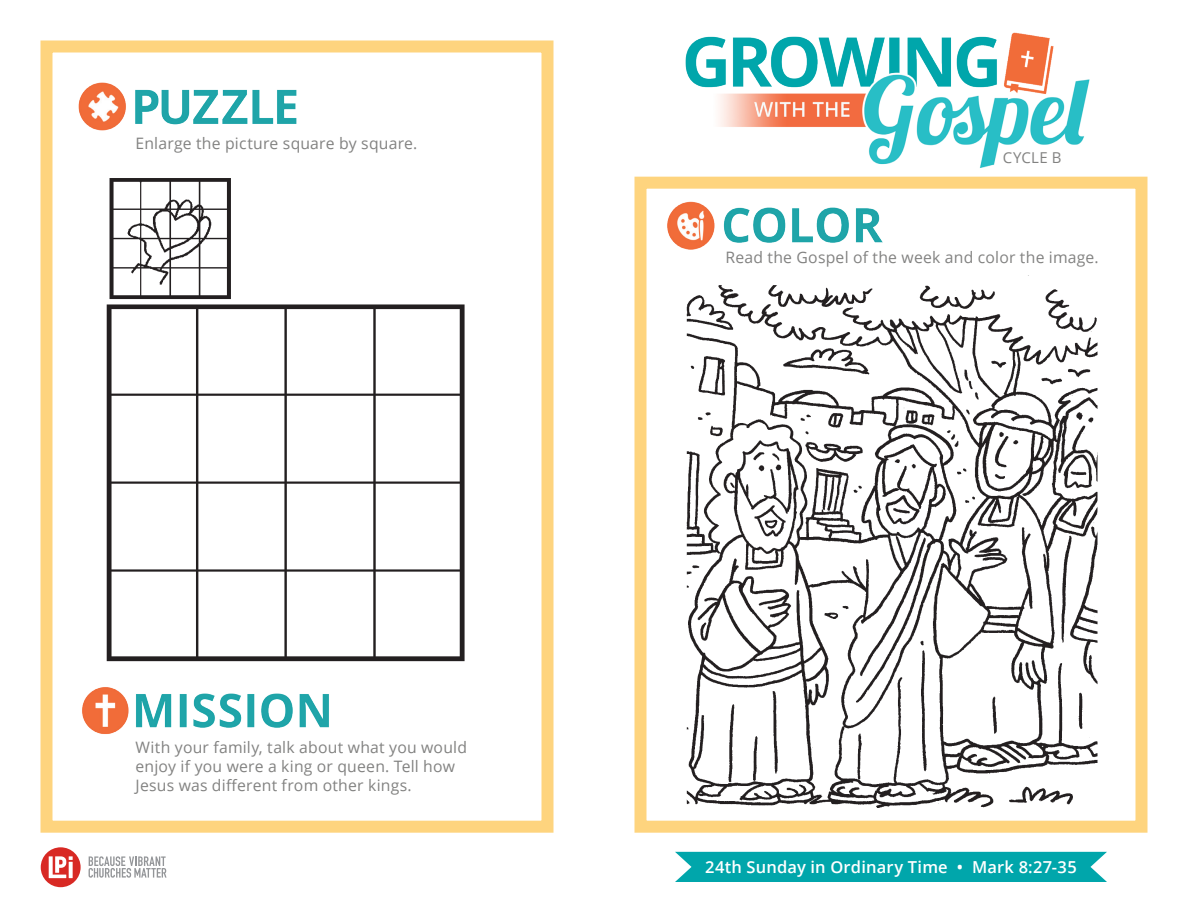
<style>
.page{position:relative;width:1188px;height:918px;background:#fff}
.page>*{position:absolute;margin:0;border:0;box-sizing:border-box;transform-origin:0 0}
.t1{font:600 16.5px "Open Sans";letter-spacing:.01em;color:#fff}
.t2{font:15.75px/18.9px "Open Sans";letter-spacing:.015em;color:#828281}
.t3{font:15px "Open Sans";letter-spacing:.02em;color:#828281}
</style>
<div class="page">
<div style="left:40px;top:40px;width:514px;height:793px;border:12px solid #fed47e"></div>
<div style="left:634px;top:177px;width:514px;height:656px;border:12px solid #fed47e"></div>
<img style="left:667px;top:201px;width:216px;height:49px">
<img style="left:82px;top:687px;width:247px;height:47px">
<img style="left:78px;top:82px;width:219px;height:49px">
<img style="left:672px;top:32px;width:429px;height:145px">
<svg style="left:89px;top:856px;width:78px;height:22px"></svg>
<div style="left:41px;top:847px;width:40px;height:40px;background:#d82924;border-radius:50%"></div>
<svg style="left:49px;top:856px;width:24px;height:22px"></svg>
<svg style="left:69px;top:862px;width:4px;height:16px"></svg>
<div style="left:675px;top:852px;width:432px;height:30px;background:#00a6ab"></div>
<img style="left:106px;top:178px;width:359px;height:484px">
<img style="left:686px;top:275px;width:412px;height:532px">
<div style="left:1052px;top:768px;width:42px;height:20px;background:#fff"></div>
<div style="left:237px;top:166px;width:212px;height:85px;background:#fff"></div>
<p class="t2" style="left:136px;top:133px;width:283px">Enlarge the picture square by square.</p>
<p class="t2" style="left:136px;top:738px;width:333px">With your family, talk about what you would enjoy if you were a king or queen. Tell how<br>Jesus was different from other kings.</p>
<p class="t3" style="left:1003px;top:148px;width:60px">CYCLE B</p>
<p class="t2" style="left:726px;top:247px;width:375px">Read the Gospel of the week and color the image.</p>
<p class="t1" style="left:705px;top:856px;width:373px">24th Sunday in Ordinary Time • Mark 8:27-35</p>
</div>
